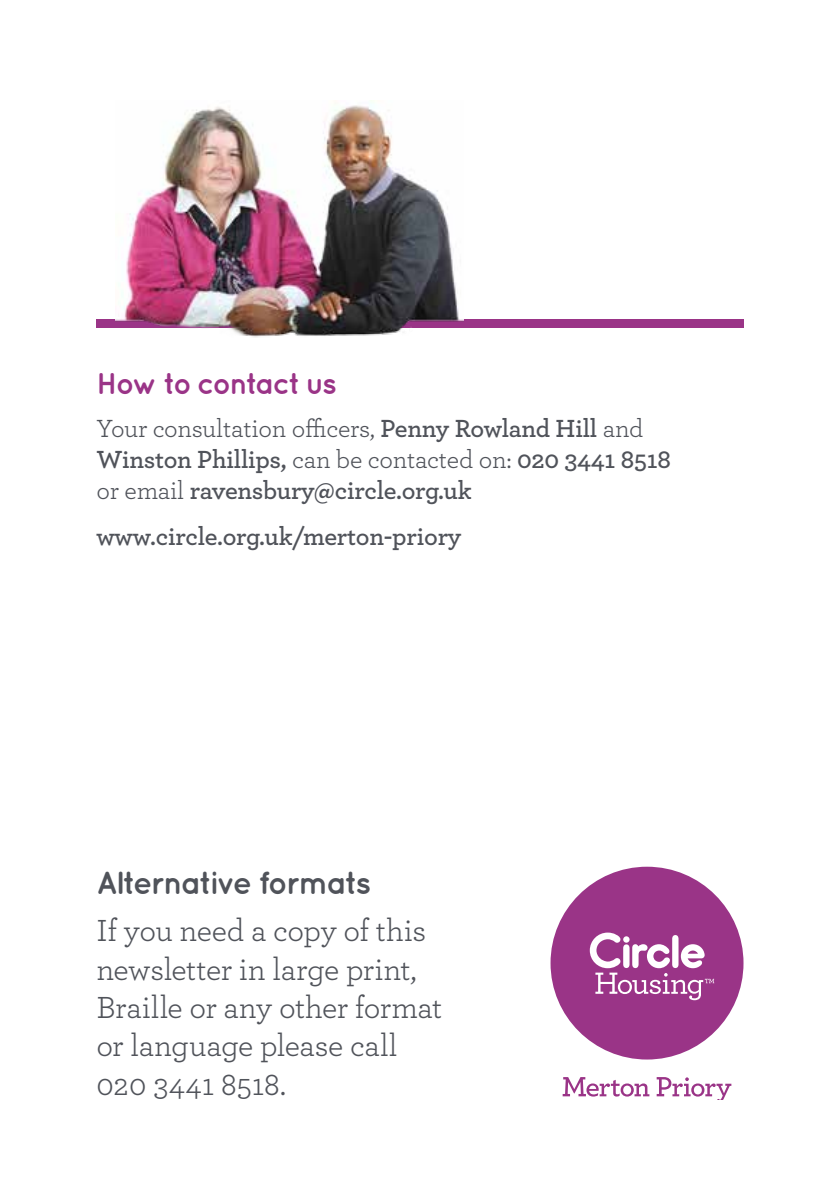
<style>
.page{position:relative;width:840px;height:1191px;background:#fff}
.page>*{position:absolute;margin:0;border:0;box-sizing:border-box;transform-origin:0 0}
.t1{font:32px/38.4px "Archer";letter-spacing:-.015em;color:#50535a}
.t2{font:700 32px "Quicksand";letter-spacing:-.06em;color:#50535a}
.t3{font:700 30px "Quicksand";letter-spacing:-.065em;color:#9a3487}
.t4{font:600 26px/31.2px "Archer";letter-spacing:-.01em;color:#50535a}
.s1{font-weight:400}
</style>
<div class="page">
<svg style="left:562px;top:1077px;width:87px;height:19px"></svg>
<svg style="left:656px;top:1077px;width:75px;height:22px"></svg>
<div style="left:550px;top:866px;width:193px;height:193px;background:#9a3487;border-radius:50%"></div>
<svg style="left:589px;top:932px;width:124px;height:68px"></svg>
<div style="left:96px;top:320px;width:647px;height:8px;background:#9a3487"></div>
<img style="left:115px;top:100px;width:348px;height:238px">
<p class="t3" style="left:96px;top:366px;width:242px">How to contact us</p>
<p class="t4" style="left:96px;top:411px;width:575px"><span class="s1">Your consultation officers,</span> Penny Rowland Hill <span class="s1">and<br></span>Winston Phillips, <span class="s1">can be contacted on:</span> 020 3441 8518 <span class="s1">or email</span> ravensbury@circle.org.uk</p>
<p class="t4" style="left:96px;top:519px;width:366px">www.circle.org.uk/merton-priory</p>
<p class="t2" style="left:96px;top:864px;width:276px">Alternative formats</p>
<p class="t1" style="left:96px;top:910px;width:347px">If you need a copy of this newsletter in large print,<br>Braille or any other format or language please call<br>020 3441 8518.</p>
</div>
